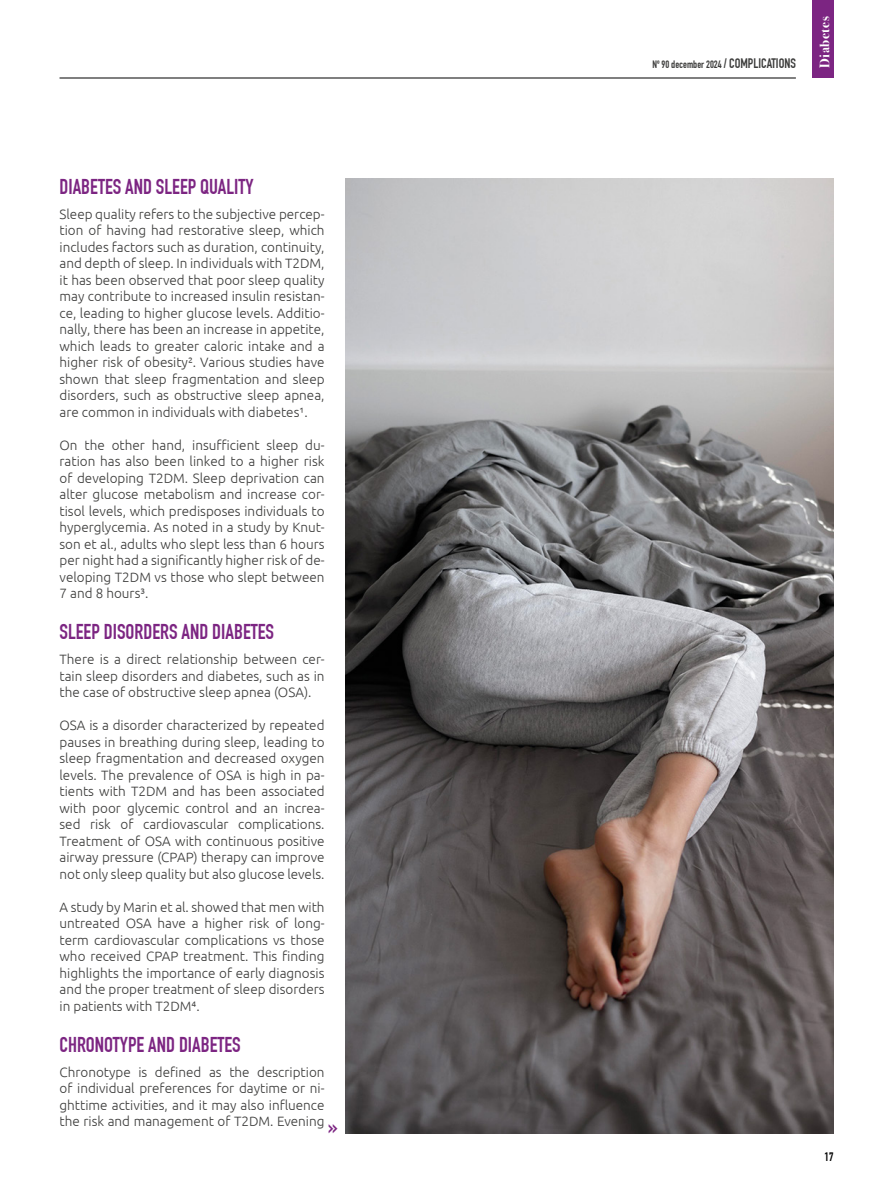
<style>
.page{position:relative;width:893px;height:1191px;background:#fff}
.page>*{position:absolute;margin:0;border:0;box-sizing:border-box;transform-origin:0 0}
.t1{font:21px "DIN Engschrift Std";color:#7c2582}
.t2{font:300 13.5px/16.5px "Ubuntu";color:#3c3c3b;text-align:justify}
.t3{font:700 13.5px "Bodoni Svty Two ITCTT";letter-spacing:.04em;color:#fff}
.t4{font:12px "DIN Engschrift Std";color:#000}
.t5{font:10.5px "DIN Engschrift Std";color:#3c3c3b}
.s1{font-family:"DIN Engschrift Std";font-weight:400;font-size:22.5px;color:#7c2582}
.s2{font-size:13.5px}
</style>
<div class="page">
<hr style="left:60px;top:78px;width:736px;height:1px;background:#000">
<div style="left:812px;top:0;width:21px;height:78px;background:#7c2582"></div>
<img style="left:346px;top:179px;width:487px;height:954px">
<h1 class="t1" style="left:60px;top:174px;width:196px">DIABETES AND SLEEP QUALITY</h1>
<p class="t2" style="left:60px;top:205px;width:267px">Sleep quality refers to the subjective percep&shy;tion of having had restorative sleep, which includes factors such as duration, continuity, and depth of sleep. In individuals with T2DM, it has been observed that poor sleep quality may contribute to increased insulin resistan&shy;ce, leading to higher glucose levels. Additio&shy;nally, there has been an increase in appetite, which leads to greater caloric intake and a higher risk of obesity². Various studies have shown that sleep fragmentation and sleep disorders, such as obstructive sleep apnea, are common in individuals with diabetes¹.</p>
<p class="t2" style="left:60px;top:436px;width:267px">On the other hand, insufficient sleep du&shy;ration has also been linked to a higher risk of developing T2DM. Sleep deprivation can alter glucose metabolism and increase cor&shy;tisol levels, which predisposes individuals to hyperglycemia. As noted in a study by Knut&shy;son et al., adults who slept less than 6 hours per night had a significantly higher risk of de&shy;veloping T2DM vs those who slept between 7 and 8 hours³.</p>
<h1 class="t1" style="left:60px;top:619px;width:216px">SLEEP DISORDERS AND DIABETES</h1>
<p class="t2" style="left:60px;top:651px;width:267px">There is a direct relationship between cer&shy;tain sleep disorders and diabetes, such as in the case of obstructive sleep apnea (OSA).</p>
<p class="t2" style="left:60px;top:717px;width:267px">OSA is a disorder characterized by repeated pauses in breathing during sleep, leading to sleep fragmentation and decreased oxygen levels. The prevalence of OSA is high in pa&shy;tients with T2DM and has been associated with poor glycemic control and an increa&shy;sed risk of cardiovascular complications.<br>Treatment of OSA with continuous positive airway pressure (CPAP) therapy can improve not only sleep quality but also glucose levels.</p>
<p class="t2" style="left:60px;top:898px;width:267px">A study by Marin et al. showed that men with untreated OSA have a higher risk of long&shy;term cardiovascular complications vs those who received CPAP treatment. This finding highlights the importance of early diagnosis and the proper treatment of sleep disorders in patients with T2DM⁴.</p>
<h1 class="t1" style="left:60px;top:1032px;width:183px">CHRONOTYPE AND DIABETES</h1>
<p class="t2" style="left:60px;top:1063px;width:280px;text-align:left">Chronotype is defined as the description of individual preferences for daytime or ni&shy;ghttime activities, and it may also influence the risk and management of T2DM. Evening <span class="s1">»</span></p>
<p class="t5" style="left:652px;top:58px;width:145px">Nº 90 december 2024 <span class="s2">/ COMPLICATIONS</span></p>
<p class="t3" style="left:813px;top:68px;width:53px;rotate:-90deg">Diabetes</p>
<p class="t4" style="left:824px;top:1149px;width:10px">17</p>
</div>
